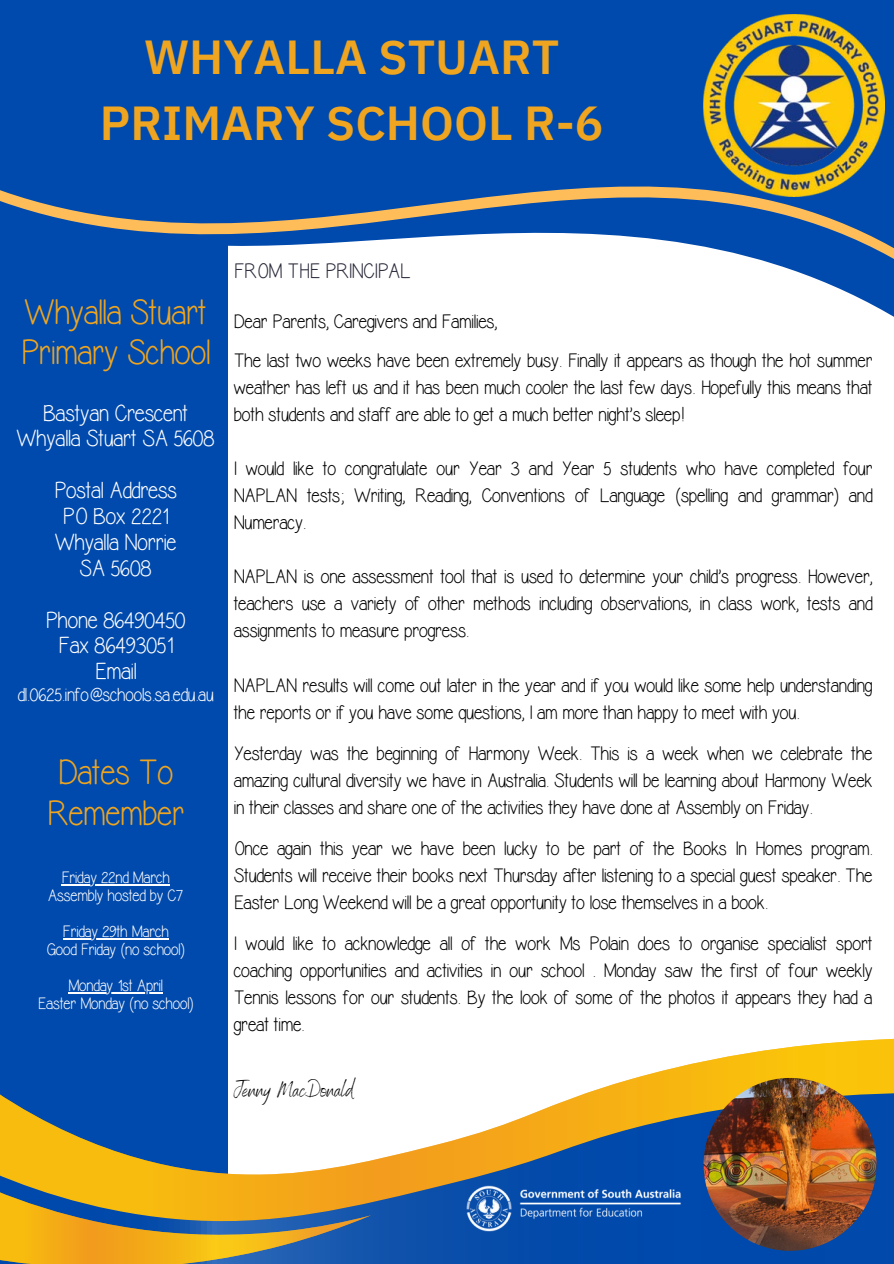
<style>
.page{position:relative;width:894px;height:1264px;background:#fff}
.page>*{position:absolute;margin:0;border:0;box-sizing:border-box;transform-origin:0 0}
.t1{font:600 47.55px/66.3px "IBM Plex Sans Thai";color:#efa51f;text-align:center}
.t2{font:35.25px/40.5px "Alexis Marie";color:#efa51f}
.t3{font:23.25px/25.8px "Alexis Marie";color:#fff;text-align:center}
.t4{font:21.75px "Benedict";color:#000}
.t5{font:21px "Alexis Marie";color:#282939}
.t6{font:19.5px/27px "Alexis Marie";color:#000;text-align:justify}
.t7{font:18.75px "Alexis Marie";color:#fff}
.t8{font:16.5px "Alexis Marie";color:#fff}
</style>
<div class="page">
<div style="left:0;top:0;width:893px;height:108px;background:#004aad"></div>
<div style="left:0;top:174px;width:227px;height:1048px;background:#004aad"></div>
<svg style="left:0;top:90px;width:893px;height:277px;fill:#004aad"></svg>
<svg style="left:227px;top:1034px;width:666px;height:31px"></svg>
<svg style="left:0;top:1065px;width:893px;height:198px"></svg>
<svg style="left:0;top:1181px;width:371px;height:82px;background:#b59641"></svg>
<img style="left:703px;top:15px;width:181px;height:181px">
<img style="left:703px;top:1077px;width:173px;height:173px;border-radius:50%">
<hr style="left:61px;top:884px;width:109px;height:1px;background:#fff">
<hr style="left:63px;top:938px;width:105px;height:1px;background:#fff">
<hr style="left:68px;top:992px;width:95px;height:1px;background:#fff">
<img style="left:459px;top:1174px;width:227px;height:68px">
<p class="t1" style="left:100px;top:24px;width:505px">WHYALLA STUART<br>PRIMARY SCHOOL R-6</p>
<p class="t2" style="left:21px;top:293px;width:190px">Whyalla Stuart<br>Primary School</p>
<p class="t3" style="left:17px;top:400px;width:199px">Bastyan Crescent<br>Whyalla Stuart SA 5608</p>
<h6 class="t3" style="left:54px;top:478px;width:124px">Postal Address<br>PO Box 2221<br>Whyalla Norrie<br>SA 5608</h6>
<h6 class="t3" style="left:46px;top:607px;width:141px">Phone 86490450<br>Fax 86493051<br>Email</h6>
<h6 class="t7" style="left:18px;top:685px;width:197px">dl.0625.info@schools.sa.edu.au</h6>
<h6 class="t2" style="left:47px;top:753px;width:139px;text-align:center">Dates To<br>Remember</h6>
<h6 class="t8" style="left:61px;top:869px;width:110px">Friday 22nd March</h6>
<h6 class="t8" style="left:48px;top:887px;width:137px">Assembly hosted by C7</h6>
<h6 class="t8" style="left:63px;top:923px;width:107px">Friday 29th March</h6>
<h6 class="t8" style="left:47px;top:941px;width:139px">Good Friday (no school)</h6>
<h6 class="t8" style="left:68px;top:977px;width:96px">Monday 1st April</h6>
<h5 class="t8" style="left:38px;top:995px;width:157px">Easter Monday (no school)</h5>
<p class="t5" style="left:234px;top:260px;width:178px">FROM THE PRINCIPAL</p>
<h1 class="t6" style="left:234px;top:309px;width:265px">Dear Parents, Caregivers and Families,</h1>
<h3 class="t6" style="left:234px;top:348px;width:640px">The last two weeks have been extremely busy. Finally it appears as though the hot summer weather has left us and it has been much cooler the last few days. Hopefully this means that both students and staff are able to get a much better night’s sleep!</h3>
<h2 class="t6" style="left:234px;top:456px;width:640px">I would like to congratulate our Year 3 and Year 5 students who have completed four NAPLAN tests; Writing, Reading, Conventions of Language (spelling and grammar) and Numeracy.</h2>
<h4 class="t6" style="left:234px;top:564px;width:640px">NAPLAN is one assessment tool that is used to determine your child’s progress. However, teachers use a variety of other methods including observations, in class work, tests and assignments to measure progress.</h4>
<h4 class="t6" style="left:234px;top:672px;width:640px">NAPLAN results will come out later in the year and if you would like some help understanding the reports or if you have some questions, I am more than happy to meet with you.</h4>
<h6 class="t6" style="left:234px;top:740px;width:640px">Yesterday was the beginning of Harmony Week. This is a week when we celebrate the amazing cultural diversity we have in Australia. Students will be learning about Harmony Week in their classes and share one of the activities they have done at Assembly on Friday.</h6>
<h2 class="t6" style="left:234px;top:835px;width:640px">Once again this year we have been lucky to be part of the Books In Homes program.<br>Students will receive their books next Thursday after listening to a special guest speaker. The Easter Long Weekend will be a great opportunity to lose themselves in a book.</h2>
<p class="t6" style="left:234px;top:930px;width:640px">I would like to acknowledge all of the work Ms Polain does to organise specialist sport coaching opportunities and activities in our school . Monday saw the first of four weekly Tennis lessons for our students. By the look of some of the photos it appears they had a great time.</p>
<p class="t4" style="left:234px;top:1075px;width:121px">Jenny MacDonald</p>
</div>
